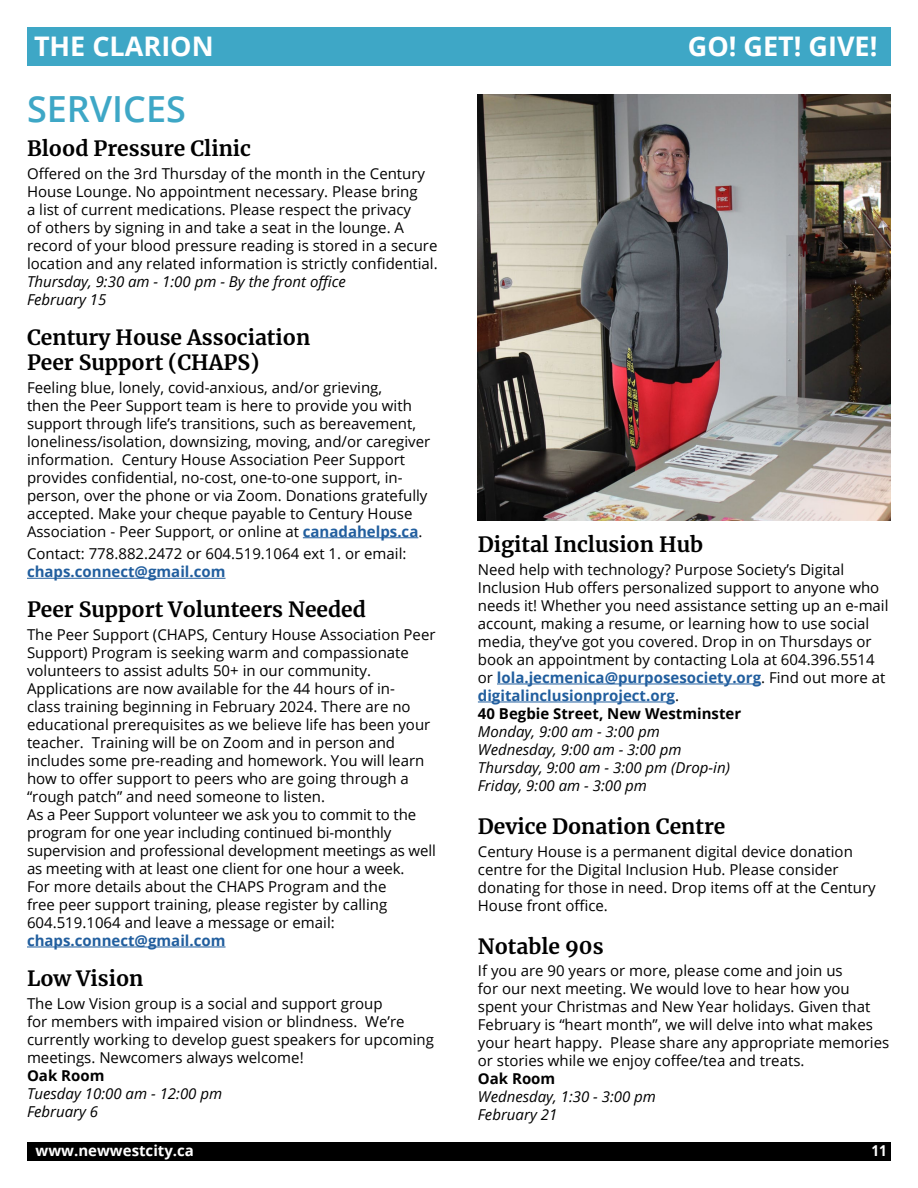
<style>
.page{position:relative;width:918px;height:1188px;background:#fff}
.page>*{position:absolute;margin:0;border:0;box-sizing:border-box;transform-origin:0 0}
.t1{font:600 36px "Open Sans";color:#3ea7c6}
.t2{font:700 27px "Open Sans";color:#fff}
.t3{font:700 21px/25.2px "Merriweather";color:#000}
.t4{font:15px/18px "Open Sans";color:#000}
.t5{font:italic 15px/18px "Open Sans";color:#000}
.t6{font:700 15px "Open Sans";color:#215e9e}
.t7{font:700 15px "Open Sans";color:#fff}
.t8{font:700 15px "Open Sans";color:#000}
.t9{font:700 15px "Open Sans";color:#fff;scale:.9 1}
.s1{font-weight:700;color:#215e9e}
.s2{font-weight:700}
</style>
<div class="page">
<div style="left:27px;top:1143px;width:864px;height:18px;background:#000"></div>
<div style="left:27px;top:27px;width:864px;height:39px;background:#3ea7c6"></div>
<hr style="left:303px;top:537px;width:115px;height:1px;background:#215e9e">
<hr style="left:27px;top:578px;width:199px;height:1px;background:#215e9e">
<hr style="left:27px;top:947px;width:199px;height:1px;background:#215e9e">
<hr style="left:497px;top:684px;width:264px;height:1px;background:#215e9e">
<hr style="left:478px;top:702px;width:197px;height:1px;background:#215e9e">
<img style="left:478px;top:94px;width:413px;height:427px">
<h2 class="t2" style="left:34px;top:27px;width:181px">THE CLARION</h2>
<h2 class="t2" style="left:688px;top:27px;width:191px">GO! GET! GIVE!</h2>
<h1 class="t1" style="left:27px;top:84px;width:160px">SERVICES</h1>
<h3 class="t3" style="left:27px;top:135px;width:226px">Blood Pressure Clinic</h3>
<p class="t4" style="left:27px;top:164px;width:412px">Offered on the 3rd Thursday of the month in the Century House Lounge. No appointment necessary. Please bring<br>a list of current medications. Please respect the privacy<br>of others by signing in and take a seat in the lounge. A record of your blood pressure reading is stored in a secure location and any related information is strictly confidential.</p>
<p class="t5" style="left:27px;top:272px;width:320px">Thursday, 9:30 am - 1:00 pm - By the front office<br>February 15</p>
<h3 class="t3" style="left:27px;top:324px;width:285px">Century House Association<br>Peer Support (CHAPS)</h3>
<p class="t4" style="left:27px;top:378px;width:405px">Feeling blue, lonely, covid-anxious, and/or grieving,<br>then the Peer Support team is here to provide you with support through life’s transitions, such as bereavement, loneliness/isolation, downsizing, moving, and/or caregiver information. Century House Association Peer Support provides confidential, no-cost, one-to-one support, in&shy;person, over the phone or via Zoom. Donations gratefully accepted. Make your cheque payable to Century House Association - Peer Support, or online at <span class="s1">canadahelps.ca</span>.</p>
<p class="t4" style="left:27px;top:544px;width:381px">Contact: 778.882.2472 or 604.519.1064 ext 1. or email:</p>
<p class="t6" style="left:27px;top:561px;width:200px">chaps.connect@gmail.com</p>
<h3 class="t3" style="left:27px;top:597px;width:340px">Peer Support Volunteers Needed</h3>
<p class="t4" style="left:27px;top:625px;width:410px">The Peer Support (CHAPS, Century House Association Peer Support) Program is seeking warm and compassionate volunteers to assist adults 50+ in our community.<br>Applications are now available for the 44 hours of in-<br>class training beginning in February 2024. There are no educational prerequisites as we believe life has been your teacher. Training will be on Zoom and in person and includes some pre-reading and homework. You will learn how to offer support to peers who are going through a “rough patch” and need someone to listen.<br>As a Peer Support volunteer we ask you to commit to the program for one year including continued bi-monthly supervision and professional development meetings as well as meeting with at least one client for one hour a week.<br>For more details about the CHAPS Program and the<br>free peer support training, please register by calling 604.519.1064 and leave a message or email:</p>
<p class="t6" style="left:27px;top:930px;width:200px">chaps.connect@gmail.com</p>
<h3 class="t3" style="left:27px;top:965px;width:118px">Low Vision</h3>
<p class="t4" style="left:27px;top:994px;width:409px">The Low Vision group is a social and support group<br>for members with impaired vision or blindness. We’re currently working to develop guest speakers for upcoming meetings. Newcomers always welcome!</p>
<p class="t8" style="left:27px;top:1065px;width:79px">Oak Room</p>
<p class="t5" style="left:27px;top:1084px;width:197px">Tuesday 10:00 am - 12:00 pm<br>February 6</p>
<h3 class="t3" style="left:478px;top:532px;width:227px">Digital Inclusion Hub</h3>
<p class="t4" style="left:478px;top:560px;width:412px">Need help with technology? Purpose Society’s Digital Inclusion Hub offers personalized support to anyone who needs it! Whether you need assistance setting up an e-mail account, making a resume, or learning how to use social media, they’ve got you covered. Drop in on Thursdays or book an appointment by contacting Lola at 604.396.5514 or <span class="s1">lola.jecmenica@purposesociety.org</span>. Find out more at <span class="s1">digitalinclusionproject.org</span>.<br><span class="s2">40 Begbie Street, New Westminster</span></p>
<p class="t5" style="left:478px;top:722px;width:254px">Monday, 9:00 am - 3:00 pm<br>Wednesday, 9:00 am - 3:00 pm<br>Thursday, 9:00 am - 3:00 pm (Drop-in)<br>Friday, 9:00 am - 3:00 pm</p>
<h3 class="t3" style="left:478px;top:813px;width:249px">Device Donation Centre</h3>
<p class="t4" style="left:478px;top:842px;width:399px">Century House is a permanent digital device donation centre for the Digital Inclusion Hub. Please consider donating for those in need. Drop items off at the Century House front office.</p>
<h3 class="t3" style="left:478px;top:933px;width:127px">Notable 90s</h3>
<p class="t4" style="left:478px;top:961px;width:413px">If you are 90 years or more, please come and join us<br>for our next meeting. We would love to hear how you spent your Christmas and New Year holidays. Given that February is “heart month”, we will delve into what makes your heart happy. Please share any appropriate memories or stories while we enjoy coffee/tea and treats.</p>
<p class="t8" style="left:478px;top:1068px;width:79px">Oak Room</p>
<p class="t5" style="left:478px;top:1087px;width:180px">Wednesday, 1:30 - 3:00 pm<br>February 21</p>
<p class="t7" style="left:36px;top:1140px;width:160px">www.newwestcity.ca</p>
<p class="t9" style="left:871px;top:1140px;width:19px">11</p>
</div>
